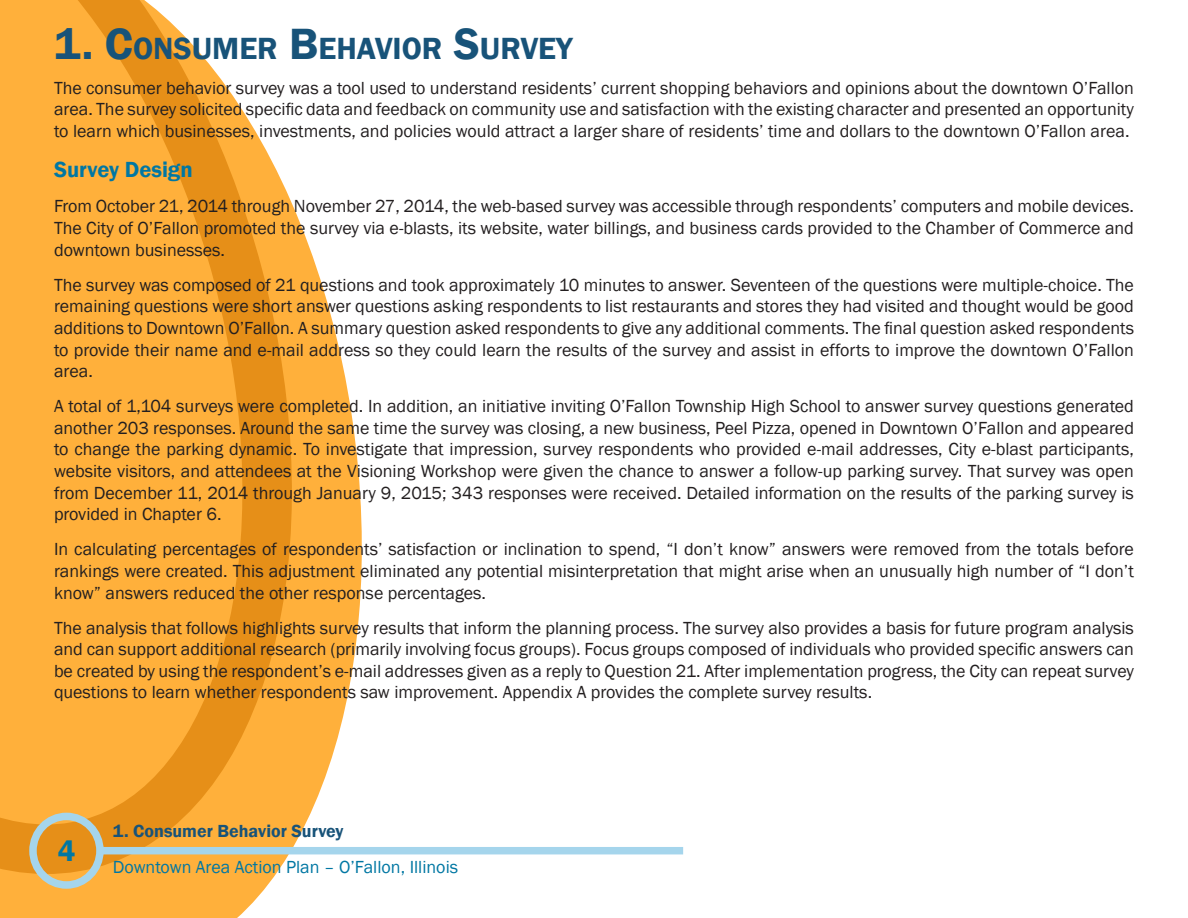
<style>
.page{position:relative;width:1188px;height:918px;background:#fff}
.page>*{position:absolute;margin:0;border:0;box-sizing:border-box;transform-origin:0 0}
.Large_Bold_Heading{font:600 31.5px "Franklin Gothic";color:#185379}
.t1{font:600 30px "Franklin Gothic";color:#0077a3}
.Medium_Bold_Heading{font:600 22.5px "Franklin Gothic";color:#0077a3}
.t2{font:18px/21.6px "Franklin Gothic";color:#231f20;text-align:justify}
.t3{font:18px "Franklin Gothic";color:#0077a3}
.Small_Bold_Heading{font:600 18px "Franklin Gothic";color:#185379}
.s1{font-size:45px}
</style>
<div class="page">
<svg style="left:0;top:249px;width:394px;height:669px"></svg>
<svg style="left:0;top:0;width:310px;height:884px;background:#faaf41"></svg>
<div style="left:29px;top:813px;width:75px;height:76px;border:8px solid #a5d5ec;border-radius:50%"></div>
<div style="left:101px;top:847px;width:582px;height:7px;background:#a5d5ec"></div>
<p class="Large_Bold_Heading" style="left:54px;top:29px;width:520px"><span class="s1">1. C</span>ONSUMER <span class="s1">B</span>EHAVIOR <span class="s1">S</span>URVEY</p>
<p class="t2" style="left:54px;top:77px;width:1082px">The consumer behavior survey was a tool used to understand residents’ current shopping behaviors and opinions about the downtown O’Fallon area. The survey solicited specific data and feedback on community use and satisfaction with the existing character and presented an opportunity to learn which businesses, investments, and policies would attract a larger share of residents’ time and dollars to the downtown O’Fallon area.</p>
<p class="Medium_Bold_Heading" style="left:54px;top:156px;width:140px">Survey Design</p>
<p class="t2" style="left:54px;top:196px;width:1082px">From October 21, 2014 through November 27, 2014, the web-based survey was accessible through respondents’ computers and mobile devices.<br>The City of O’Fallon promoted the survey via e-blasts, its website, water billings, and business cards provided to the Chamber of Commerce and downtown businesses.</p>
<p class="t2" style="left:54px;top:274px;width:1082px">The survey was composed of 21 questions and took approximately 10 minutes to answer. Seventeen of the questions were multiple-choice. The remaining questions were short answer questions asking respondents to list restaurants and stores they had visited and thought would be good additions to Downtown O’Fallon. A summary question asked respondents to give any additional comments. The final question asked respondents to provide their name and e-mail address so they could learn the results of the survey and assist in efforts to improve the downtown O’Fallon area.</p>
<p class="t2" style="left:54px;top:396px;width:1082px">A total of 1,104 surveys were completed. In addition, an initiative inviting O’Fallon Township High School to answer survey questions generated another 203 responses. Around the same time the survey was closing, a new business, Peel Pizza, opened in Downtown O’Fallon and appeared to change the parking dynamic. To investigate that impression, survey respondents who provided e-mail addresses, City e-blast participants, website visitors, and attendees at the Visioning Workshop were given the chance to answer a follow-up parking survey. That survey was open from December 11, 2014 through January 9, 2015; 343 responses were received. Detailed information on the results of the parking survey is provided in Chapter 6.</p>
<p class="t2" style="left:54px;top:539px;width:1082px">In calculating percentages of respondents’ satisfaction or inclination to spend, “I don’t know” answers were removed from the totals before rankings were created. This adjustment eliminated any potential misinterpretation that might arise when an unusually high number of “I don’t know” answers reduced the other response percentages.</p>
<p class="t2" style="left:54px;top:617px;width:1082px">The analysis that follows highlights survey results that inform the planning process. The survey also provides a basis for future program analysis and can support additional research (primarily involving focus groups). Focus groups composed of individuals who provided specific answers can be created by using the respondent’s e-mail addresses given as a reply to Question 21. After implementation progress, the City can repeat survey questions to learn whether respondents saw improvement. Appendix A provides the complete survey results.</p>
<p class="t1" style="left:58px;top:833px;width:19px">4</p>
<p class="Small_Bold_Heading" style="left:113px;top:820px;width:232px">1. Consumer Behavior Survey</p>
<p class="t3" style="left:113px;top:855px;width:347px">Downtown Area Action Plan – O’Fallon, Illinois</p>
</div>
